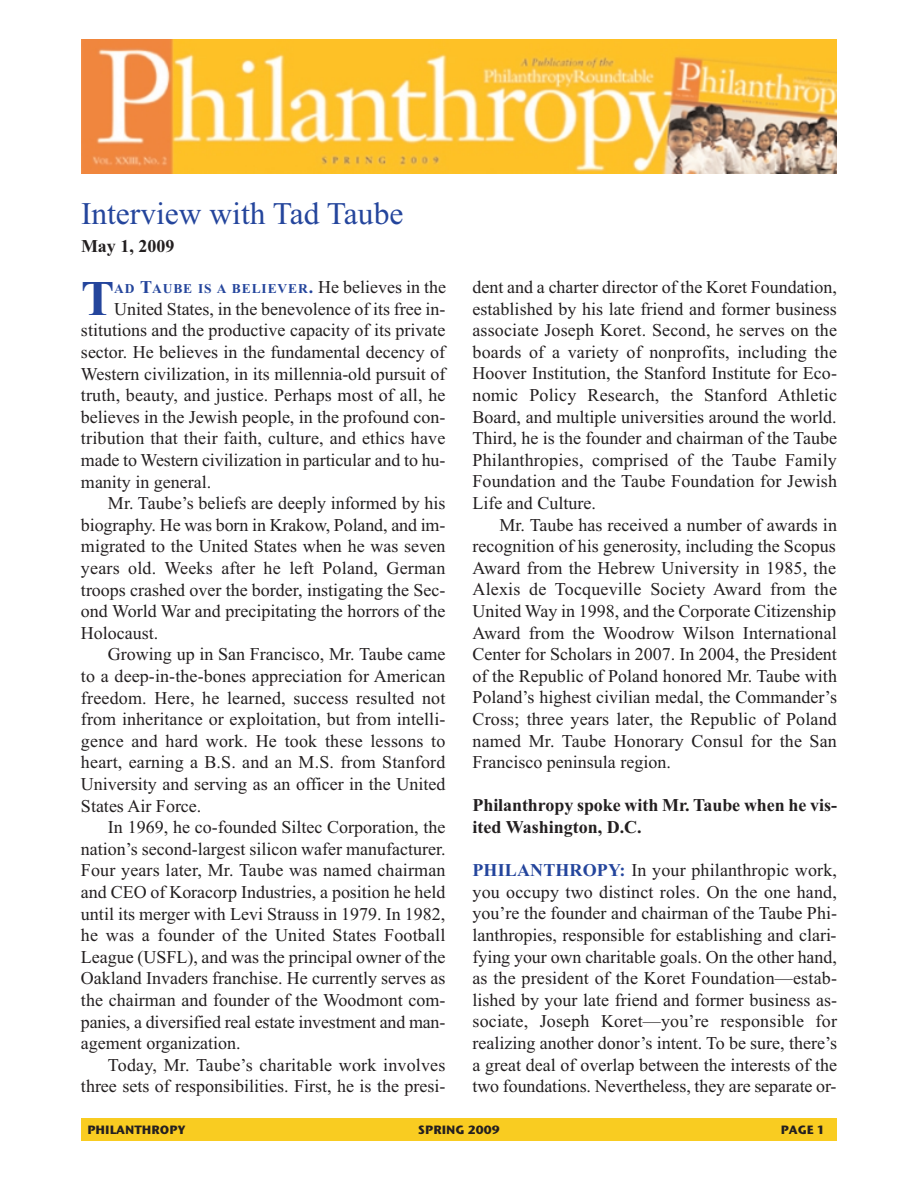
<style>
.page{position:relative;width:918px;height:1188px;background:#fff}
.page>*{position:absolute;margin:0;border:0;box-sizing:border-box;transform-origin:0 0}
.t1{font:700 49.8px "Times New Roman";color:#24459c}
.t2{font:31.5px "Times New Roman";color:#24459c}
.t3{font:18px/21.6px "Times New Roman";color:#231f20;text-align:justify}
.t4{font:700 18px/21.6px "Times New Roman";letter-spacing:-.005em;color:#231f20}
.t5{font:700 13.5px "Times New Roman";letter-spacing:.065em;color:#24459c}
.t6{font:700 12px "Stone Sans ITC";color:#231f20}
.s1{font-size:18px}
.s2{font-weight:400;font-size:18px;color:#231f20}
.s3{font-weight:700;color:#24459c}
</style>
<div class="page">
<div style="left:81px;top:1118px;width:756px;height:23px;background:#f9cc21"></div>
<img style="left:81px;top:40px;width:756px;height:133px">
<h2 class="t2" style="left:81px;top:195px;width:324px">Interview with Tad Taube</h2>
<p class="t4" style="left:81px;top:235px;width:95px">May 1, 2009</p>
<h1 class="t1" style="left:81px;top:268px;width:35px">T</h1>
<p class="t5" style="left:114px;top:280px;width:333px">AD <span class="s1">T</span>AUBE IS A BELIEVER<span class="s1">.</span> <span class="s2">He believes in the</span></p>
<p class="t3" style="left:81px;top:298px;width:366px;text-indent:33px">United States, in the benevolence of its free in&shy;stitutions and the productive capacity of its private sector. He believes in the fundamental decency of Western civilization, in its millennia-old pursuit of truth, beauty, and justice. Perhaps most of all, he believes in the Jewish people, in the profound con&shy;tribution that their faith, culture, and ethics have made to Western civilization in particular and to hu&shy;manity in general.</p>
<p class="t3" style="left:81px;top:492px;width:366px;text-indent:27px">Mr. Taube’s beliefs are deeply informed by his biography. He was born in Krakow, Poland, and im&shy;migrated to the United States when he was seven years old. Weeks after he left Poland, German troops crashed over the border, instigating the Sec&shy;ond World War and precipitating the horrors of the Holocaust.</p>
<p class="t3" style="left:81px;top:643px;width:366px;text-indent:27px">Growing up in San Francisco, Mr. Taube came to a deep-in-the-bones appreciation for American freedom. Here, he learned, success resulted not from inheritance or exploitation, but from intelli&shy;gence and hard work. He took these lessons to heart, earning a B.S. and an M.S. from Stanford University and serving as an officer in the United States Air Force.</p>
<p class="t3" style="left:81px;top:816px;width:366px;text-indent:27px">In 1969, he co-founded Siltec Corporation, the nation’s second-largest silicon wafer manufacturer.<br>Four years later, Mr. Taube was named chairman and CEO of Koracorp Industries, a position he held until its merger with Levi Strauss in 1979. In 1982, he was a founder of the United States Football League (USFL), and was the principal owner of the Oakland Invaders franchise. He currently serves as the chairman and founder of the Woodmont com&shy;panies, a diversified real estate investment and man&shy;agement organization.</p>
<p class="t3" style="left:81px;top:1054px;width:366px;text-align:right">Today, Mr. Taube’s charitable work involves three sets of responsibilities. First, he is the presi-</p>
<p class="t3" style="left:472px;top:276px;width:366px">dent and a charter director of the Koret Foundation, established by his late friend and former business associate Joseph Koret. Second, he serves on the boards of a variety of nonprofits, including the Hoover Institution, the Stanford Institute for Eco&shy;nomic Policy Research, the Stanford Athletic Board, and multiple universities around the world.<br>Third, he is the founder and chairman of the Taube Philanthropies, comprised of the Taube Family Foundation and the Taube Foundation for Jewish Life and Culture.</p>
<p class="t3" style="left:472px;top:514px;width:366px;text-indent:27px">Mr. Taube has received a number of awards in recognition of his generosity, including the Scopus Award from the Hebrew University in 1985, the Alexis de Tocqueville Society Award from the United Way in 1998, and the Corporate Citizenship Award from the Woodrow Wilson International Center for Scholars in 2007. In 2004, the President of the Republic of Poland honored Mr. Taube with Poland’s highest civilian medal, the Commander’s Cross; three years later, the Republic of Poland named Mr. Taube Honorary Consul for the San Francisco peninsula region.</p>
<p class="t4" style="left:472px;top:794px;width:366px">Philanthropy spoke with Mr. Taube when he vis&shy;ited Washington, D.C.</p>
<p class="t3" style="left:472px;top:859px;width:366px"><span class="s3">PHILANTHROPY:</span> In your philanthropic work, you occupy two distinct roles. On the one hand, you’re the founder and chairman of the Taube Phi&shy;lanthropies, responsible for establishing and clari&shy;fying your own charitable goals. On the other hand, as the president of the Koret Foundation—estab&shy;lished by your late friend and former business as&shy;sociate, Joseph Koret—you’re responsible for realizing another donor’s intent. To be sure, there’s a great deal of overlap between the interests of the two foundations. Nevertheless, they are separate or-</p>
<p class="t6" style="left:87px;top:1119px;width:100px">PHILANTHROPY</p>
<p class="t6" style="left:418px;top:1119px;width:83px">SPRING 2009</p>
<p class="t6" style="left:781px;top:1119px;width:46px">PAGE 1</p>
</div>
